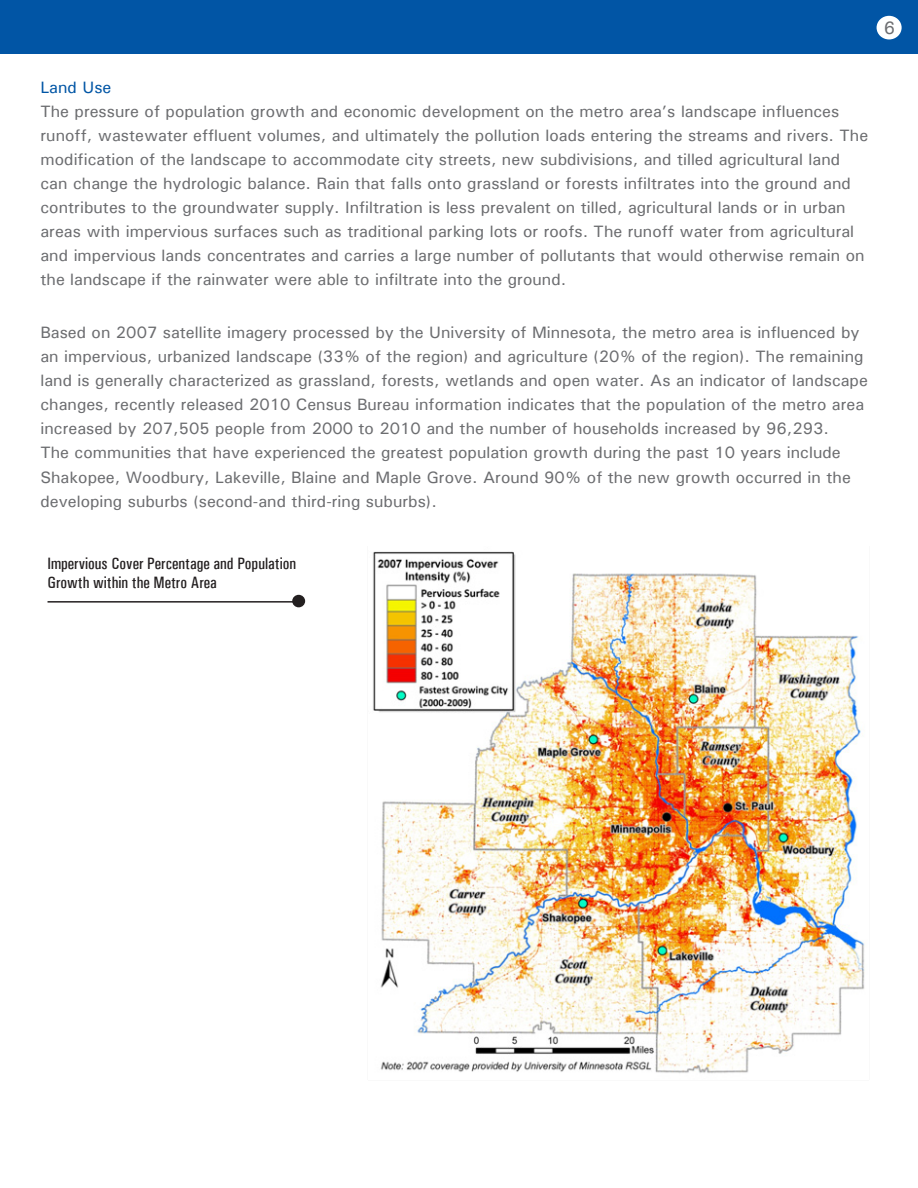
<style>
.page{position:relative;width:918px;height:1188px;background:#fff}
.page>*{position:absolute;margin:0;border:0;box-sizing:border-box;transform-origin:0 0}
.t1{font:500 18px "Univers";color:#6c6d70}
.t2{font:500 16.5px/24px "Univers";color:#6c6d70}
.t3{font:500 condensed 16.5px/19.8px "Univers";color:#231f20}
.t4{font:500 16.5px "Univers";color:#0155a5}
</style>
<div class="page">
<div style="left:0;top:0;width:918px;height:54px;background:#0155a5"></div>
<hr style="left:48px;top:601px;width:246px;height:2px;background:#231f20">
<div style="left:292px;top:595px;width:13px;height:12px;background:#231f20;border-radius:50%"></div>
<img style="left:373px;top:551px;width:492px;height:522px">
<div style="left:546px;top:536px;width:292px;height:35px;background:#fff"></div>
<div style="left:877px;top:16px;width:25px;height:23px;background:#fff;border-radius:50%"></div>
<p class="t1" style="left:884px;top:17px;width:13px">6</p>
<p class="t4" style="left:40px;top:76px;width:72px">Land Use</p>
<p class="t2" style="left:40px;top:99px;width:829px">The pressure of population growth and economic development on the metro area’s landscape influences runoff, wastewater effluent volumes, and ultimately the pollution loads entering the streams and rivers. The modification of the landscape to accommodate city streets, new subdivisions, and tilled agricultural land can change the hydrologic balance. Rain that falls onto grassland or forests infiltrates into the ground and contributes to the groundwater supply. Infiltration is less prevalent on tilled, agricultural lands or in urban areas with impervious surfaces such as traditional parking lots or roofs. The runoff water from agricultural and impervious lands concentrates and carries a large number of pollutants that would otherwise remain on the landscape if the rainwater were able to infiltrate into the ground.</p>
<p class="t2" style="left:40px;top:320px;width:829px">Based on 2007 satellite imagery processed by the University of Minnesota, the metro area is influenced by an impervious, urbanized landscape (33% of the region) and agriculture (20% of the region). The remaining land is generally characterized as grassland, forests, wetlands and open water. As an indicator of landscape changes, recently released 2010 Census Bureau information indicates that the population of the metro area increased by 207,505 people from 2000 to 2010 and the number of households increased by 96,293.<br>The communities that have experienced the greatest population growth during the past 10 years include Shakopee, Woodbury, Lakeville, Blaine and Maple Grove. Around 90% of the new growth occurred in the developing suburbs (second-and third-ring suburbs).</p>
<p class="t3" style="left:48px;top:553px;width:250px">Impervious Cover Percentage and Population<br>Growth within the Metro Area</p>
</div>
